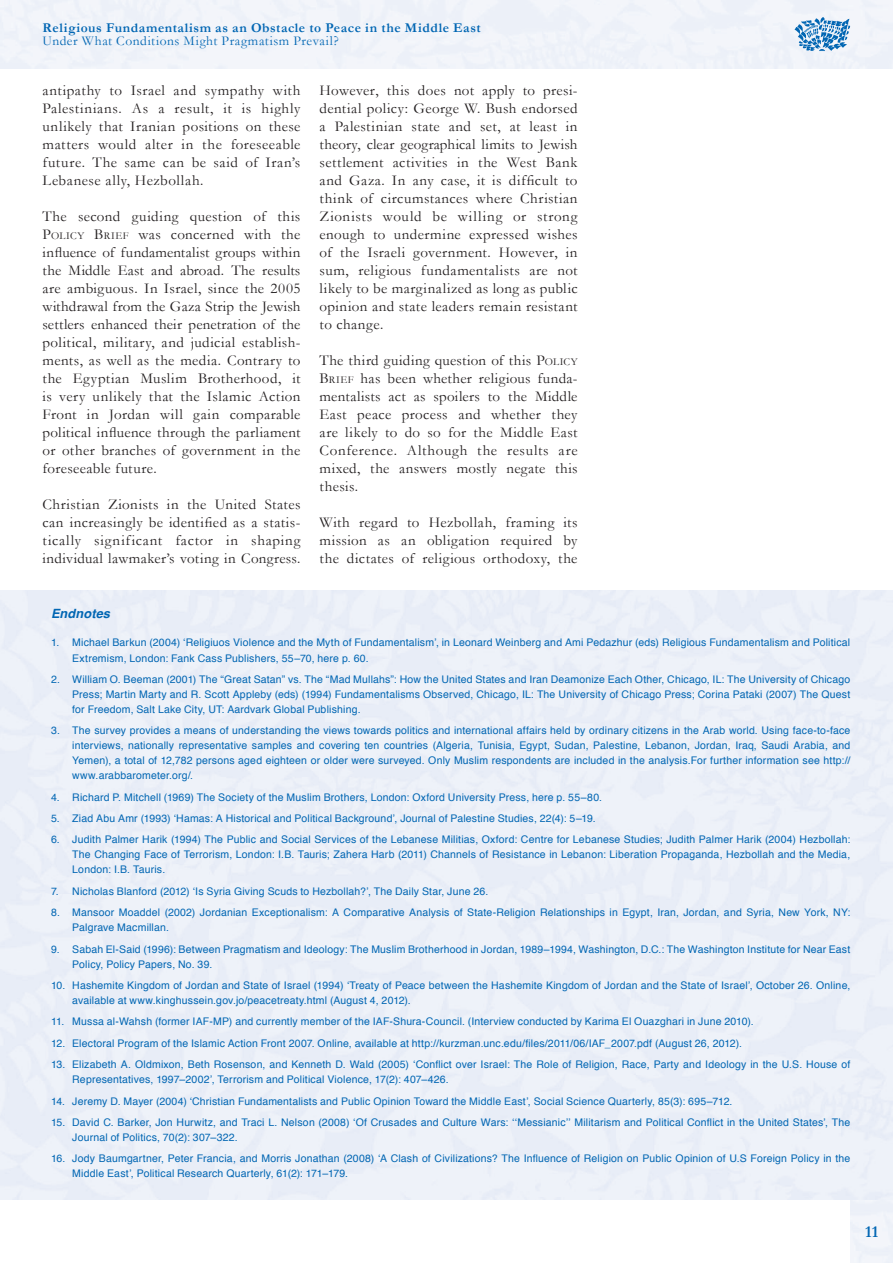
<style>
.page{position:relative;width:893px;height:1263px;background:#fff}
.page>*{position:absolute;margin:0;border:0;box-sizing:border-box;transform-origin:0 0}
.t1{font:700 16.5px "Garamond";color:#0166b3}
.t2{font:15px/18px "Garamond";letter-spacing:.03em;color:#231f20;text-align:justify}
.t3{font:700 13.5px "Garamond";letter-spacing:.04em;color:#0166b3}
.t4{font:13.5px "Garamond";letter-spacing:.04em;color:#0166b3}
.t5{font:italic 700 12.75px "Helvetica";letter-spacing:.01em;color:#0166b3}
.t6{font:10.5px/15px "Helvetica";letter-spacing:.015em;color:#0166b3}
.s1{font-style:inherit}
.s2{font-size:10.5px}
</style>
<div class="page">
<div style="left:0;top:0;width:315px;height:68px;background:#f2f4fa"></div>
<svg style="left:794px;top:17px;width:56px;height:35px"></svg>
<div style="left:210px;top:590px;width:683px;height:609px;background:#edf1f8"></div>
<p class="t3" style="left:43px;top:19px;width:440px">Religious Fundamentalism as an Obstacle to Peace in the Middle East</p>
<p class="t4" style="left:43px;top:33px;width:298px">Under What Conditions Might Pragmatism Prevail?</p>
<h2 class="t2" style="left:43px;top:81px;width:259px">antipathy to Israel and sympathy with Palestinians. As a result, it is highly unlikely that Iranian positions on these matters would alter in the foreseeable future. The same can be said of Iran’s Lebanese ally, Hezbollah.</h2>
<p class="t2" style="left:43px;top:207px;width:259px">The second guiding question of this <span class="s1">P</span><span class="s2">OLICY</span> <span class="s1">B</span><span class="s2">RIEF</span> was concerned with the influence of fundamentalist groups within the Middle East and abroad. The results are ambiguous. In Israel, since the 2005 withdrawal from the Gaza Strip the Jewish settlers enhanced their penetration of the political, military, and judicial establish&shy;ments, as well as the media. Contrary to the Egyptian Muslim Brotherhood, it is very unlikely that the Islamic Action Front in Jordan will gain comparable political influence through the parliament or other branches of government in the foreseeable future.</p>
<h2 class="t2" style="left:43px;top:495px;width:259px">Christian Zionists in the United States can increasingly be identified as a statis&shy;tically significant factor in shaping individual lawmaker’s voting in Congress.</h2>
<p class="t2" style="left:320px;top:81px;width:260px">However, this does not apply to presi&shy;dential policy: George W. Bush endorsed a Palestinian state and set, at least in theory, clear geographical limits to Jewish settlement activities in the West Bank and Gaza. In any case, it is difficult to think of circumstances where Christian Zionists would be willing or strong enough to undermine expressed wishes of the Israeli government. However, in sum, religious fundamentalists are not likely to be marginalized as long as public opinion and state leaders remain resistant to change.</p>
<p class="t2" style="left:320px;top:351px;width:260px">The third guiding question of this <span class="s1">P</span><span class="s2">OLICY </span><span class="s1">B</span><span class="s2">RIEF</span> has been whether religious funda&shy;mentalists act as spoilers to the Middle East peace process and whether they are likely to do so for the Middle East Conference. Although the results are mixed, the answers mostly negate this thesis.</p>
<h2 class="t2" style="left:320px;top:513px;width:259px">With regard to Hezbollah, framing its mission as an obligation required by the dictates of religious orthodoxy, the</h2>
<p class="t5" style="left:51px;top:603px;width:61px">Endnotes</p>
<p class="t6" style="left:72px;top:636px;width:779px;text-indent:-21px">1. Michael Barkun (2004) ‘Religiuos Violence and the Myth of Fundamentalism’, in Leonard Weinberg and Ami Pedazhur (eds) Religious Fundamentalism and Political<br>Extremism, London: Fank Cass Publishers, 55–70, here p. 60.</p>
<p class="t6" style="left:72px;top:672px;width:780px;text-align:justify;text-indent:-21px">2. William O. Beeman (2001) The “Great Satan” vs. The “Mad Mullahs”: How the United States and Iran Deamonize Each Other, Chicago, IL: The University of Chicago Press; Martin Marty and R. Scott Appleby (eds) (1994) Fundamentalisms Observed, Chicago, IL: The University of Chicago Press; Corina Pataki (2007) The Quest for Freedom, Salt Lake City, UT: Aardvark Global Publishing.</p>
<p class="t6" style="left:72px;top:723px;width:780px;text-align:justify;text-indent:-21px">3. The survey provides a means of understanding the views towards politics and international affairs held by ordinary citizens in the Arab world. Using face-to-face interviews, nationally representative samples and covering ten countries (Algeria, Tunisia, Egypt, Sudan, Palestine, Lebanon, Jordan, Iraq, Saudi Arabia, and Yemen), a total of 12,782 persons aged eighteen or older were surveyed. Only Muslim respondents are included in the analysis.For further information see http:// www.arabbarometer.org/.</p>
<p class="t6" style="left:51px;top:790px;width:553px">4. Richard P. Mitchell (1969) The Society of the Muslim Brothers, London: Oxford University Press, here p. 55–80.</p>
<p class="t6" style="left:51px;top:811px;width:546px">5. Ziad Abu Amr (1993) ‘Hamas: A Historical and Political Background’, Journal of Palestine Studies, 22(4): 5–19.</p>
<p class="t6" style="left:72px;top:832px;width:780px;text-align:justify;text-indent:-21px">6. Judith Palmer Harik (1994) The Public and Social Services of the Lebanese Militias, Oxford: Centre for Lebanese Studies; Judith Palmer Harik (2004) Hezbollah:<br>The Changing Face of Terrorism, London: I.B. Tauris; Zahera Harb (2011) Channels of Resistance in Lebanon: Liberation Propaganda, Hezbollah and the Media, London: I.B. Tauris.</p>
<p class="t6" style="left:51px;top:884px;width:439px">7. Nicholas Blanford (2012) ‘Is Syria Giving Scuds to Hezbollah?’, The Daily Star, June 26.</p>
<p class="t6" style="left:72px;top:905px;width:780px;text-indent:-21px">8. Mansoor Moaddel (2002) Jordanian Exceptionalism: A Comparative Analysis of State-Religion Relationships in Egypt, Iran, Jordan, and Syria, New York, NY:<br>Palgrave Macmillan.</p>
<p class="t6" style="left:72px;top:942px;width:780px;text-indent:-21px">9. Sabah El-Said (1996): Between Pragmatism and Ideology: The Muslim Brotherhood in Jordan, 1989–1994, Washington, D.C.: The Washington Institute for Near East<br>Policy, Policy Papers, No. 39.</p>
<p class="t6" style="left:72px;top:978px;width:780px;text-indent:-21px">10. Hashemite Kingdom of Jordan and State of Israel (1994) ‘Treaty of Peace between the Hashemite Kingdom of Jordan and the State of Israel’, October 26. Online, available at www.kinghussein.gov.jo/peacetreaty.html (August 4, 2012).</p>
<p class="t6" style="left:51px;top:1014px;width:704px">11. Mussa al-Wahsh (former IAF-MP) and currently member of the IAF-Shura-Council. (Interview conducted by Karima El Ouazghari in June 2010).</p>
<p class="t6" style="left:51px;top:1036px;width:692px">12. Electoral Program of the Islamic Action Front 2007. Online, available at http://kurzman.unc.edu/files/2011/06/IAF_2007.pdf (August 26, 2012).</p>
<p class="t6" style="left:72px;top:1057px;width:779px;text-indent:-21px">13. Elizabeth A. Oldmixon, Beth Rosenson, and Kenneth D. Wald (2005) ‘Conflict over Israel: The Role of Religion, Race, Party and Ideology in the U.S. House of<br>Representatives, 1997–2002’, Terrorism and Political Violence, 17(2): 407–426.</p>
<p class="t6" style="left:51px;top:1094px;width:683px">14. Jeremy D. Mayer (2004) ‘Christian Fundamentalists and Public Opinion Toward the Middle East’, Social Science Quarterly, 85(3): 695–712.</p>
<p class="t6" style="left:72px;top:1115px;width:780px;text-indent:-21px">15. David C. Barker, Jon Hurwitz, and Traci L. Nelson (2008) ‘Of Crusades and Culture Wars: ‘‘Messianic’’ Militarism and Political Conflict in the United States’, The<br>Journal of Politics, 70(2): 307–322.</p>
<p class="t6" style="left:72px;top:1151px;width:780px;text-indent:-21px">16. Jody Baumgartner, Peter Francia, and Morris Jonathan (2008) ‘A Clash of Civilizations? The Influence of Religion on Public Opinion of U.S Foreign Policy in the<br>Middle East’, Political Research Quarterly, 61(2): 171–179.</p>
<h1 class="t1" style="left:865px;top:1221px;width:15px">11</h1>
</div>
